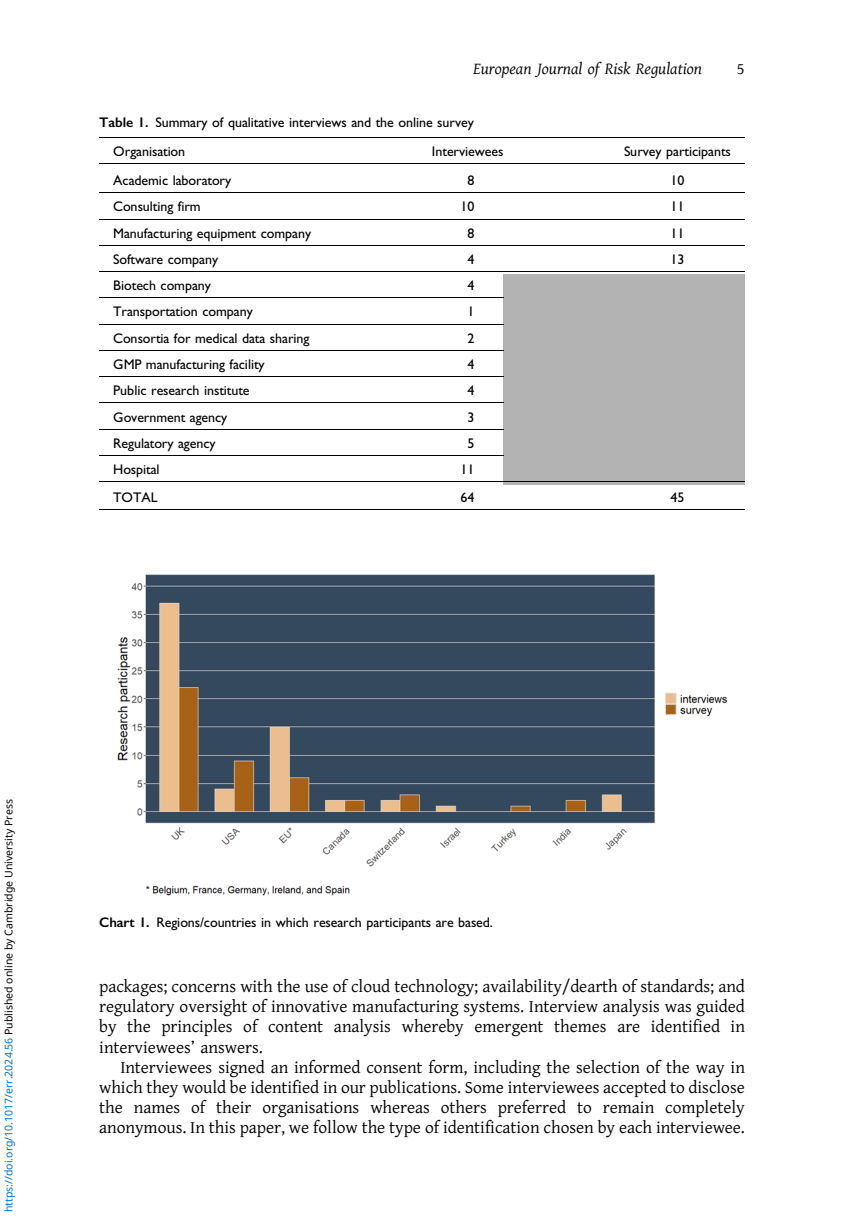
<style>
.page{position:relative;width:864px;height:1226px;background:#fff}
.page>*{position:absolute;margin:0;border:0;box-sizing:border-box;transform-origin:0 0}
.t1{font:17.5px/20.1px "Adv TT60649 ef 1";color:#000;text-align:justify}
.t2{font:16.62px "Adv T Ta 419 b 2 c 0.I";color:#000}
.t3{font:16.62px "Adv TT60649 ef 1";color:#000}
.t4{font:14px/28.9px "Adv O Tfe 3 a 9 e 77";color:#000}
.t5{font:10.5px "Noto Sans";color:#000}
.s1{font-family:"Adv TT92240541"}
.s2{color:#0172cf}
.s3{font-style:inherit}
</style>
<div class="page">
<div style="left:503px;top:274px;width:241px;height:210px;background:#b3b3b3"></div>
<hr style="left:99px;top:508px;width:645px;height:1px;background:#000">
<hr style="left:99px;top:137px;width:645px;height:1px;background:#000">
<hr style="left:99px;top:163px;width:645px;height:1px;background:#000">
<hr style="left:99px;top:192px;width:333px;height:1px;background:#000">
<hr style="left:432px;top:192px;width:191px;height:1px;background:#000">
<hr style="left:623px;top:192px;width:121px;height:1px;background:#000">
<hr style="left:99px;top:219px;width:333px;height:1px;background:#000">
<hr style="left:432px;top:219px;width:191px;height:1px;background:#000">
<hr style="left:623px;top:219px;width:121px;height:1px;background:#000">
<hr style="left:99px;top:245px;width:333px;height:1px;background:#000">
<hr style="left:432px;top:245px;width:191px;height:1px;background:#000">
<hr style="left:623px;top:245px;width:121px;height:1px;background:#000">
<hr style="left:99px;top:271px;width:333px;height:1px;background:#000">
<hr style="left:432px;top:271px;width:191px;height:1px;background:#000">
<hr style="left:623px;top:271px;width:121px;height:1px;background:#000">
<hr style="left:99px;top:298px;width:333px;height:1px;background:#000">
<hr style="left:432px;top:298px;width:71px;height:1px;background:#000">
<hr style="left:503px;top:481px;width:241px;height:1px;background:#000">
<hr style="left:99px;top:324px;width:333px;height:1px;background:#000">
<hr style="left:432px;top:324px;width:71px;height:1px;background:#000">
<hr style="left:99px;top:350px;width:333px;height:1px;background:#000">
<hr style="left:432px;top:350px;width:71px;height:1px;background:#000">
<hr style="left:99px;top:376px;width:333px;height:1px;background:#000">
<hr style="left:432px;top:376px;width:71px;height:1px;background:#000">
<hr style="left:99px;top:403px;width:333px;height:1px;background:#000">
<hr style="left:432px;top:403px;width:71px;height:1px;background:#000">
<hr style="left:99px;top:429px;width:333px;height:1px;background:#000">
<hr style="left:432px;top:429px;width:71px;height:1px;background:#000">
<hr style="left:99px;top:455px;width:333px;height:1px;background:#000">
<hr style="left:432px;top:455px;width:71px;height:1px;background:#000">
<hr style="left:99px;top:481px;width:333px;height:1px;background:#000">
<hr style="left:432px;top:481px;width:191px;height:1px;background:#000">
<img style="left:117px;top:574px;width:609px;height:321px">
<p class="t2" style="left:473px;top:62px;width:230px">European Journal of Risk Regulation</p>
<p class="t3" style="left:736px;top:62px;width:9px">5</p>
<p class="t4" style="left:113px;top:109px;width:362px;text-indent:-14px"><span class="s1">Table 1.</span> Summary of qualitative interviews and the online survey<br>Organisation</p>
<p class="t4" style="left:432px;top:138px;width:73px">Interviewees</p>
<p class="t4" style="left:623px;top:138px;width:108px">Survey participants</p>
<p class="t4" style="left:113px;top:167px;width:119px">Academic laboratory</p>
<p class="t4" style="left:467px;top:167px;width:8px">8</p>
<p class="t4" style="left:670px;top:167px;width:15px">10</p>
<p class="t4" style="left:113px;top:194px;width:89px">Consulting firm</p>
<p class="t4" style="left:460px;top:194px;width:15px">10</p>
<p class="t4" style="left:670px;top:194px;width:15px">11</p>
<p class="t4" style="left:113px;top:220px;width:199px">Manufacturing equipment company</p>
<p class="t4" style="left:467px;top:220px;width:8px">8</p>
<p class="t4" style="left:670px;top:220px;width:15px">11</p>
<p class="t4" style="left:113px;top:246px;width:106px">Software company</p>
<p class="t4" style="left:467px;top:246px;width:8px">4</p>
<p class="t4" style="left:670px;top:246px;width:15px">13</p>
<p class="t4" style="left:113px;top:272px;width:99px">Biotech company</p>
<p class="t4" style="left:467px;top:272px;width:8px">4</p>
<p class="t4" style="left:113px;top:299px;width:141px">Transportation company</p>
<p class="t4" style="left:467px;top:299px;width:8px">1</p>
<p class="t4" style="left:113px;top:325px;width:197px">Consortia for medical data sharing</p>
<p class="t4" style="left:467px;top:325px;width:8px">2</p>
<p class="t4" style="left:113px;top:351px;width:153px">GMP manufacturing facility</p>
<p class="t4" style="left:467px;top:351px;width:8px">4</p>
<p class="t4" style="left:113px;top:377px;width:138px">Public research institute</p>
<p class="t4" style="left:467px;top:377px;width:8px">4</p>
<p class="t4" style="left:113px;top:404px;width:115px">Government agency</p>
<p class="t4" style="left:467px;top:404px;width:8px">3</p>
<p class="t4" style="left:113px;top:430px;width:104px">Regulatory agency</p>
<p class="t4" style="left:467px;top:430px;width:8px">5</p>
<p class="t4" style="left:113px;top:456px;width:48px">Hospital</p>
<p class="t4" style="left:460px;top:456px;width:15px">11</p>
<p class="t4" style="left:113px;top:484px;width:46px">TOTAL</p>
<p class="t4" style="left:460px;top:484px;width:15px">64</p>
<p class="t4" style="left:670px;top:484px;width:15px">45</p>
<p class="t5" style="left:1px;top:1212px;width:414px;rotate:-90deg"><span class="s2">https://doi.org/10.1017/err.2024.56</span> Published online by Cambridge University Press</p>
<p class="t4" style="left:99px;top:909px;width:395px"><span class="s1">Chart 1.</span> Regions/countries in which research participants are based.</p>
<p class="t1" style="left:99px;top:977px;width:646px">packages; concerns with the use of cloud technology; availability/dearth of standards; and regulatory oversight of innovative manufacturing systems. Interview analysis was guided by the principles of content analysis whereby emergent themes are identified in interviewees<span class="s3">’</span> answers.</p>
<p class="t1" style="left:99px;top:1058px;width:646px;text-indent:21px">Interviewees signed an informed consent form, including the selection of the way in which they would be identified in our publications. Some interviewees accepted to disclose the names of their organisations whereas others preferred to remain completely anonymous. In this paper, we follow the type of identification chosen by each interviewee.</p>
</div>
